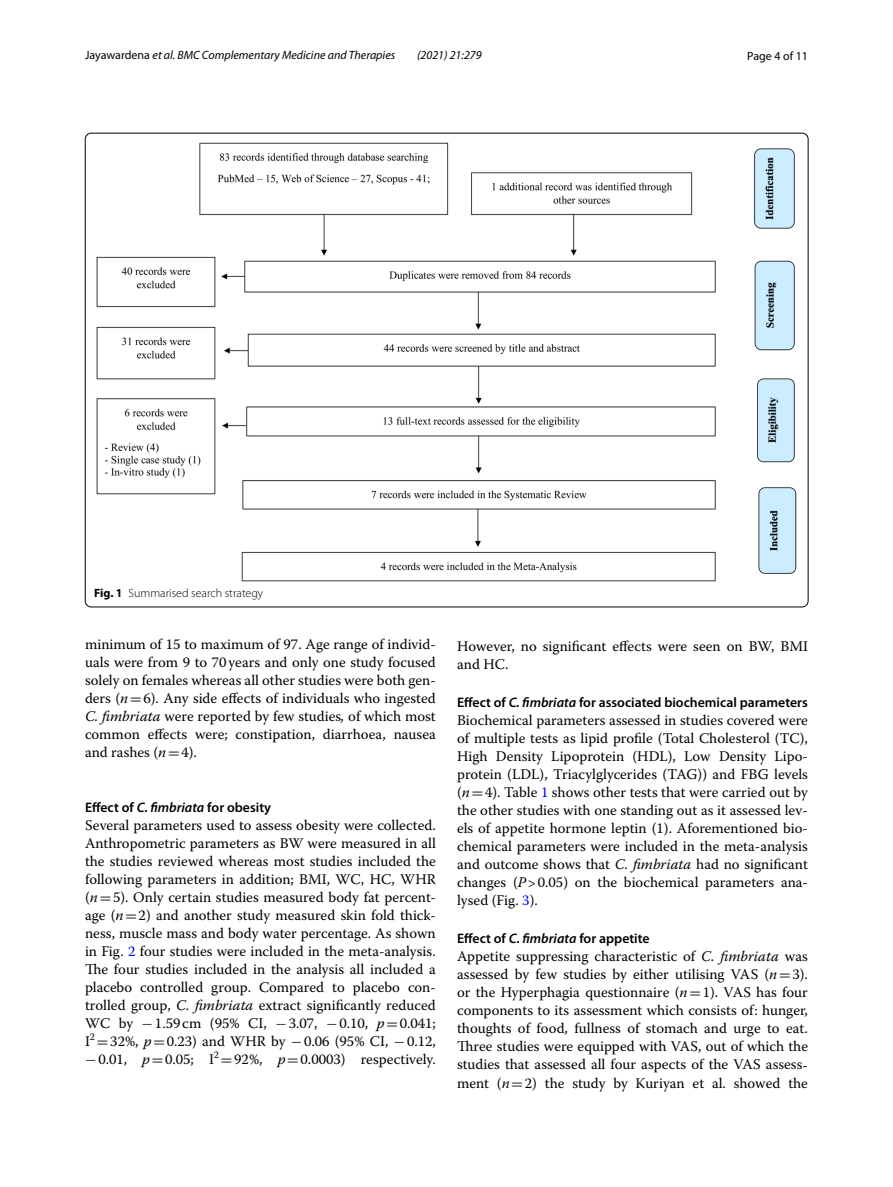
<style>
.page{position:relative;width:893px;height:1187px;background:#fff}
.page>*{position:absolute;margin:0;border:0;box-sizing:border-box;transform-origin:0 0}
.t1{font:14.7px/18px "Warnock Pro";color:#000;text-align:justify}
.t2{font:600 13.8px "Myriad Pro";color:#000}
.t3{font:italic 12px "Myriad Pro";color:#000}
.t4{font:300 12px "Myriad Pro";color:#000}
.t5{font:12px "Myriad Pro";color:#000}
.s1{font-style:normal}
.s2{font-weight:700}
.s3{font-style:italic}
.s4{font-family:"MTSY"}
.s5{color:#00f}
</style>
<div class="page">
<img style="left:96px;top:142px;width:701px;height:439px">
<p class="t3" style="left:85px;top:48px;width:312px"><span class="s1">Jayawardena</span> et al. BMC Complementary Medicine and Therapies</p>
<p class="t3" style="left:417px;top:48px;width:66px">(2021) 21:279</p>
<p class="t5" style="left:747px;top:48px;width:62px">Page 4 of 11</p>
<p class="t4" style="left:94px;top:586px;width:171px"><span class="s2">Fig. 1</span> Summarised search strategy</p>
<p class="t1" style="left:85px;top:635px;width:352px">minimum of 15 to maximum of 97. Age range of individ&shy;uals were from 9 to 70 years and only one study focused solely on females whereas all other studies were both gen&shy;ders (<span class="s3">n</span><span class="s4">=</span>6). Any side effects of individuals who ingested <span class="s3">C. fimbriata</span> were reported by few studies<span class="s3">,</span> of which most common effects were; constipation, diarrhoea, nausea and rashes (<span class="s3">n</span><span class="s4">=</span>4).</p>
<p class="t2" style="left:85px;top:798px;width:188px">Effect of <span class="s3">C. fimbriata</span> for obesity</p>
<p class="t1" style="left:85px;top:816px;width:352px">Several parameters used to assess obesity were collected.<br>Anthropometric parameters as BW were measured in all the studies reviewed whereas most studies included the following parameters in addition; BMI, WC, HC, WHR (<span class="s3">n</span><span class="s4">=</span>5). Only certain studies measured body fat percent&shy;age (<span class="s3">n</span><span class="s4">=</span>2) and another study measured skin fold thick&shy;ness, muscle mass and body water percentage. As shown in Fig. <span class="s5">2</span> four studies were included in the meta-analysis.<br>The four studies included in the analysis all included a placebo controlled group. Compared to placebo con&shy;trolled group, <span class="s3">C. fimbriata</span> extract significantly reduced WC by <span class="s4">−</span>1.59cm (95% CI, <span class="s4">−</span>3.07, <span class="s4">−</span>0.10, <span class="s3">p</span><span class="s4">=</span>0.041; I<sup>2</sup> <span class="s4">=</span>32%, <span class="s3">p</span><span class="s4">=</span>0.23) and WHR by <span class="s4">−</span>0.06 (95% CI, <span class="s4">−</span>0.12, <span class="s4">−</span>0.01, <span class="s3">p</span><span class="s4">=</span>0.05; I<sup>2</sup> <span class="s4">=</span>92%, <span class="s3">p</span><span class="s4">=</span>0.0003) respectively.</p>
<p class="t1" style="left:457px;top:637px;width:352px">However, no significant effects were seen on BW, BMI and HC.</p>
<p class="t2" style="left:457px;top:693px;width:352px">Effect of <span class="s3">C. fimbriata</span> for associated biochemical parameters</p>
<p class="t1" style="left:457px;top:711px;width:352px">Biochemical parameters assessed in studies covered were of multiple tests as lipid profile (Total Cholesterol (TC), High Density Lipoprotein (HDL), Low Density Lipo&shy;protein (LDL), Triacylglycerides (TAG)) and FBG levels (<span class="s3">n</span><span class="s4">=</span>4). Table <span class="s5">1</span> shows other tests that were carried out by the other studies with one standing out as it assessed lev&shy;els of appetite hormone leptin (1). Aforementioned bio&shy;chemical parameters were included in the meta-analysis and outcome shows that <span class="s3">C. fimbriata</span> had no significant changes (<span class="s3">P</span>&gt;0.05) on the biochemical parameters ana&shy;lysed (Fig. <span class="s5">3</span>).</p>
<p class="t2" style="left:457px;top:929px;width:194px">Effect of <span class="s3">C. fimbriata</span> for appetite</p>
<p class="t1" style="left:457px;top:947px;width:352px">Appetite suppressing characteristic of <span class="s3">C. fimbriata</span> was assessed by few studies by either utilising VAS (<span class="s3">n</span><span class="s4">=</span>3). or the Hyperphagia questionnaire (<span class="s3">n</span><span class="s4">=</span>1). VAS has four components to its assessment which consists of: hunger, thoughts of food, fullness of stomach and urge to eat.<br>Three studies were equipped with VAS, out of which the studies that assessed all four aspects of the VAS assess&shy;ment (<span class="s3">n</span><span class="s4">=</span>2) the study by Kuriyan et al. showed the</p>
</div>
